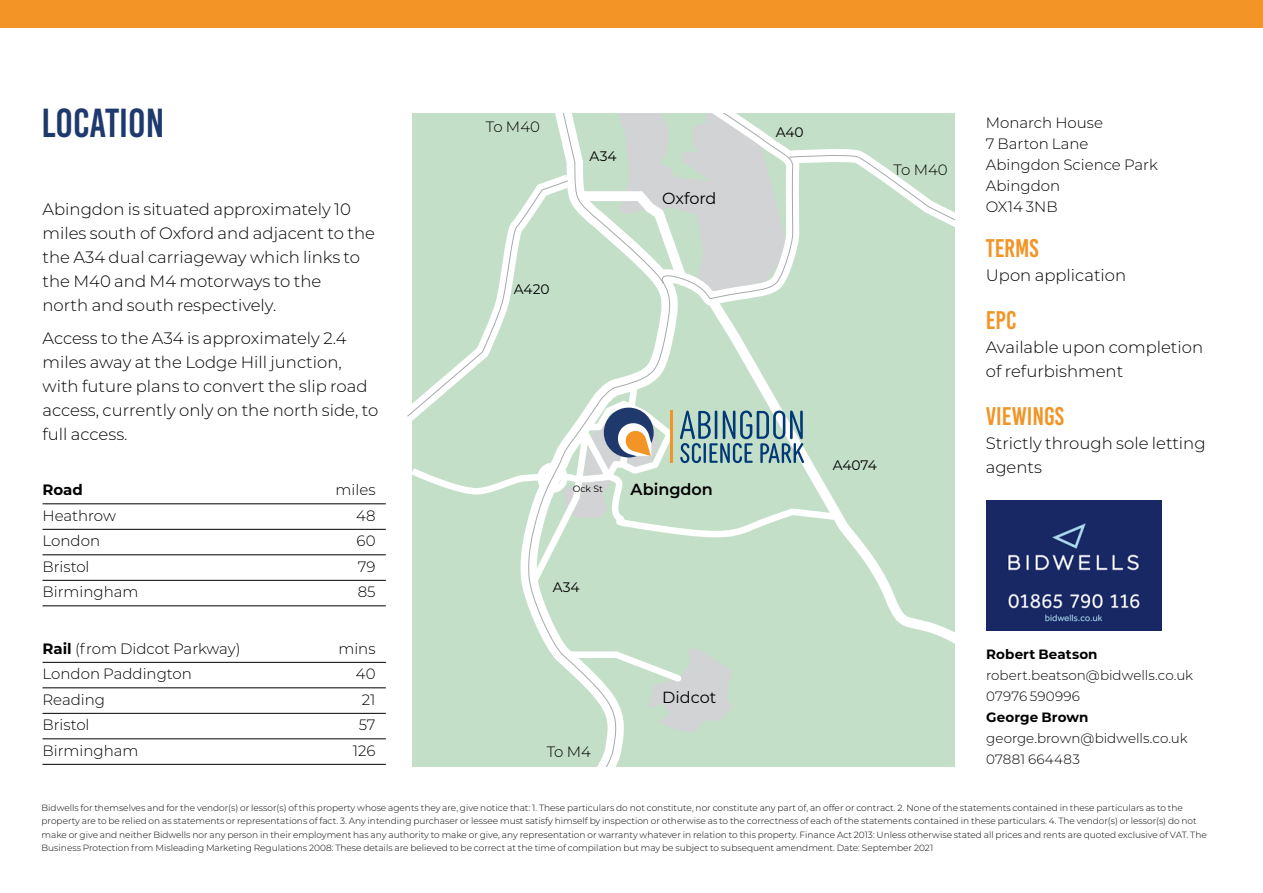
<style>
.page{position:relative;width:1263px;height:893px;background:#fff}
.page>*{position:absolute;margin:0;border:0;box-sizing:border-box;transform-origin:0 0}
.t1{font:40.5px "Bebas Kai";color:#1e396d}
.t2{font:25.5px "Bebas Kai";color:#f29426}
.t3{font:300 16.5px/24px "Montserrat";color:#000}
.t4{font:16.05px "Montserrat";color:#000}
.t5{font:600 16.05px "Montserrat";color:#000}
.t6{font:300 15px/21px "Montserrat";color:#000}
.t7{font:700 15px "Montserrat";color:#000}
.t8{font:13.8px "Montserrat";letter-spacing:-.005em;color:#000}
.t9{font:300 13.5px/21px "Montserrat";color:#000}
.t10{font:700 13.5px "Montserrat";letter-spacing:.01em;color:#000}
.t11{font:9.15px "Montserrat";color:#000}
.t12{font:300 9px/13.5px "Montserrat";color:#000}
.s1{font-weight:700}
</style>
<div class="page">
<div style="left:0;top:0;width:1263px;height:28px;background:#f29426"></div>
<hr style="left:43px;top:504px;width:343px;height:1px;background:#000">
<hr style="left:43px;top:529px;width:343px;height:1px;background:#000">
<hr style="left:43px;top:555px;width:343px;height:1px;background:#000">
<hr style="left:43px;top:580px;width:343px;height:1px;background:#000">
<hr style="left:43px;top:606px;width:343px;height:1px;background:#000">
<hr style="left:43px;top:662px;width:343px;height:1px;background:#000">
<hr style="left:43px;top:688px;width:343px;height:1px;background:#000">
<hr style="left:43px;top:713px;width:343px;height:1px;background:#000">
<hr style="left:43px;top:739px;width:343px;height:1px;background:#000">
<hr style="left:43px;top:764px;width:343px;height:1px;background:#000">
<img style="left:986px;top:500px;width:175px;height:131px">
<svg style="left:412px;top:113px;width:543px;height:653px;background:#cae0cd"></svg>
<svg style="left:407px;top:374px;width:438px;height:359px;background:#c7decc"></svg>
<h1 class="t1" style="left:42px;top:101px;width:124px">LOCATION</h1>
<h3 class="t3" style="left:43px;top:197px;width:334px">Abingdon is situated approximately 10 miles south of Oxford and adjacent to the the A34 dual carriageway which links to the M40 and M4 motorways to the<br>north and south respectively.</h3>
<h3 class="t3" style="left:43px;top:325px;width:337px">Access to the A34 is approximately 2.4 miles away at the Lodge Hill junction, with future plans to convert the slip road access, currently only on the north side, to full access.</h3>
<h3 class="t7" style="left:43px;top:479px;width:42px">Road</h3>
<h3 class="t6" style="left:336px;top:479px;width:41px">miles</h3>
<h3 class="t6" style="left:43px;top:504px;width:75px">Heathrow</h3>
<h3 class="t6" style="left:356px;top:504px;width:21px">48</h3>
<h3 class="t6" style="left:43px;top:530px;width:59px">London</h3>
<h3 class="t6" style="left:357px;top:530px;width:20px">60</h3>
<h3 class="t6" style="left:43px;top:555px;width:49px">Bristol</h3>
<h3 class="t6" style="left:358px;top:555px;width:19px">79</h3>
<h3 class="t6" style="left:43px;top:581px;width:97px">Birmingham</h3>
<h3 class="t6" style="left:358px;top:581px;width:19px">85</h3>
<h3 class="t6" style="left:43px;top:637px;width:200px"><span class="s1">Rail</span> (from Didcot Parkway)</h3>
<h3 class="t6" style="left:338px;top:637px;width:39px">mins</h3>
<h3 class="t6" style="left:43px;top:663px;width:151px">London Paddington</h3>
<h3 class="t6" style="left:356px;top:663px;width:21px">40</h3>
<h3 class="t6" style="left:43px;top:688px;width:64px">Reading</h3>
<h3 class="t6" style="left:362px;top:688px;width:15px">21</h3>
<h3 class="t6" style="left:43px;top:714px;width:49px">Bristol</h3>
<h3 class="t6" style="left:359px;top:714px;width:18px">57</h3>
<h3 class="t6" style="left:43px;top:739px;width:97px">Birmingham</h3>
<h3 class="t6" style="left:353px;top:739px;width:24px">126</h3>
<h3 class="t6" style="left:486px;top:116px;width:56px">To M40</h3>
<h3 class="t8" style="left:590px;top:147px;width:28px">A34</h3>
<h3 class="t8" style="left:514px;top:280px;width:37px">A420</h3>
<h3 class="t4" style="left:662px;top:187px;width:56px">Oxford</h3>
<p class="t11" style="left:573px;top:482px;width:32px">Ock St</p>
<h3 class="t5" style="left:631px;top:478px;width:84px">Abingdon</h3>
<h3 class="t8" style="left:553px;top:578px;width:28px">A34</h3>
<h3 class="t6" style="left:547px;top:740px;width:46px">To M4</h3>
<h3 class="t4" style="left:662px;top:686px;width:56px">Didcot</h3>
<h3 class="t8" style="left:776px;top:123px;width:29px">A40</h3>
<h3 class="t6" style="left:894px;top:159px;width:56px">To M40</h3>
<h3 class="t8" style="left:833px;top:455px;width:46px">A4074</h3>
<h3 class="t6" style="left:986px;top:111px;width:174px">Monarch House<br>7 Barton Lane<br>Abingdon Science Park<br>Abingdon<br>OX14 3NB</h3>
<h2 class="t2" style="left:986px;top:235px;width:54px">TERMS</h2>
<h3 class="t3" style="left:986px;top:263px;width:142px">Upon application</h3>
<h2 class="t2" style="left:986px;top:307px;width:32px">EPC</h2>
<h3 class="t3" style="left:986px;top:335px;width:219px">Available upon completion of refurbishment</h3>
<h2 class="t2" style="left:986px;top:403px;width:80px">VIEWINGS</h2>
<h3 class="t3" style="left:986px;top:431px;width:221px">Strictly through sole letting agents</h3>
<h3 class="t10" style="left:986px;top:645px;width:113px">Robert Beatson</h3>
<h3 class="t9" style="left:986px;top:664px;width:208px">robert.beatson@bidwells.co.uk<br>07976 590996</h3>
<h3 class="t10" style="left:986px;top:708px;width:104px">George Brown</h3>
<h3 class="t9" style="left:986px;top:727px;width:203px">george.brown@bidwells.co.uk<br>07881 664483</h3>
<p class="t12" style="left:42px;top:801px;width:1167px">Bidwells for themselves and for the vendor(s) or lessor(s) of this property whose agents they are, give notice that: 1. These particulars do not constitute, nor constitute any part of, an offer or contract. 2. None of the statements contained in these particulars as to the property are to be relied on as statements or representations of fact. 3. Any intending purchaser or lessee must satisfy himself by inspection or otherwise as to the correctness of each of the statements contained in these particulars. 4. The vendor(s) or lessor(s) do not make or give and neither Bidwells nor any person in their employment has any authority to make or give, any representation or warranty whatever in relation to this property. Finance Act 2013: Unless otherwise stated all prices and rents are quoted exclusive of VAT. The Business Protection from Misleading Marketing Regulations 2008: These details are believed to be correct at the time of compilation but may be subject to subsequent amendment. Date: September 2021</p>
</div>
